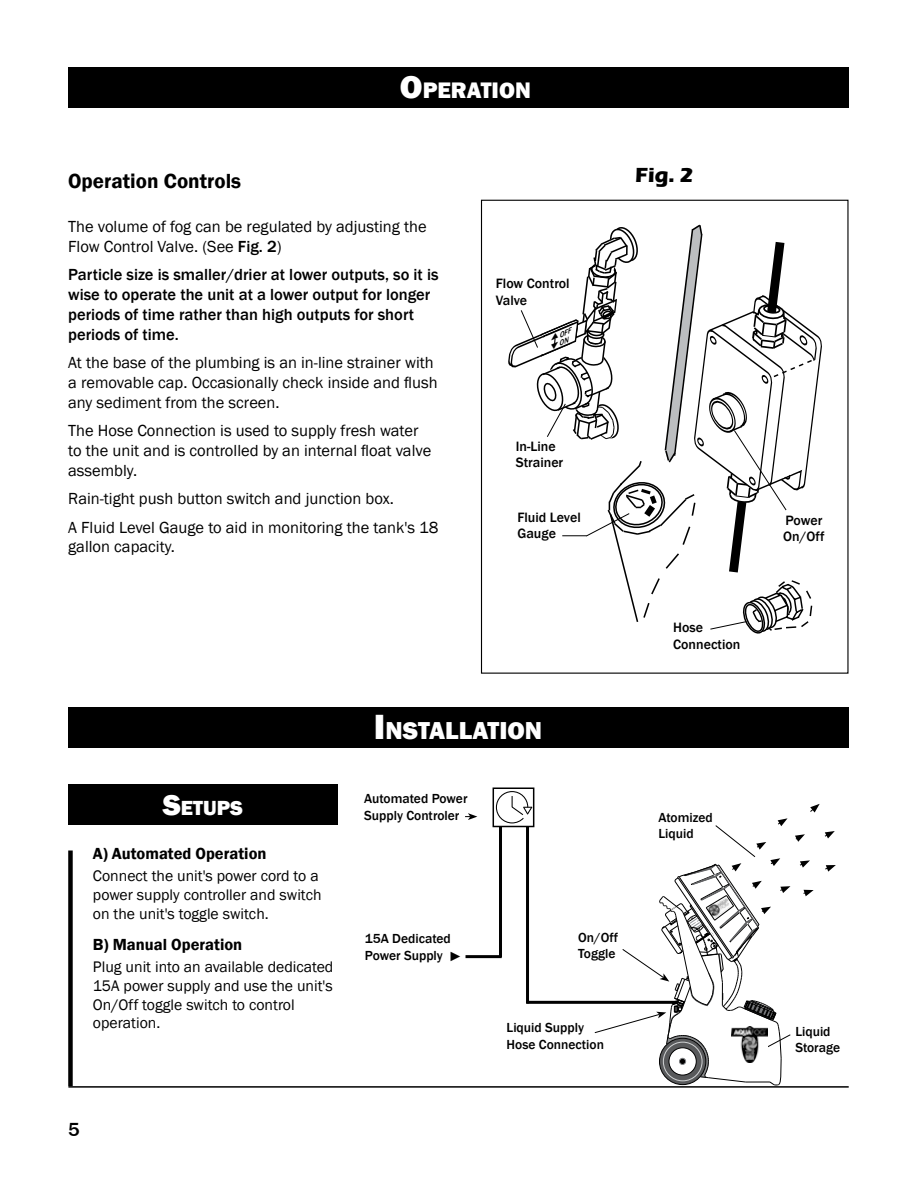
<style>
.page{position:relative;width:918px;height:1188px;background:#fff}
.page>*{position:absolute;margin:0;border:0;box-sizing:border-box;transform-origin:0 0}
.t1{font:800 25.2px "Franklin Gothic";color:#fff}
.t2{font:800 23.1px "Franklin Gothic";color:#fff}
.t3{font:600 21px "Franklin Gothic";color:#000}
.t4{font:800 21px "Franklin Gothic";color:#fff}
.t5{font:700 21px "Eras ITC";color:#000}
.t6{font:500 19.5px "Franklin Gothic";color:#000}
.t7{font:16.5px/19.8px "Franklin Gothic";color:#000}
.t8{font:500 16.5px/19.8px "Franklin Gothic";color:#000}
.t9{font:600 16.5px "Franklin Gothic";color:#000}
.t10{font:15.75px/18.9px "Franklin Gothic";color:#000}
.t11{font:500 13.95px/16.8px "Franklin Gothic";color:#000}
.t12{font:500 13.5px/16.2px "Franklin Gothic";color:#000}
.t13{font:italic 500 7.5px "Franklin Gothic";color:#000}
.s1{font-size:33px}
.s2{font-weight:500}
.s3{font-weight:400}
.s4{font-size:36px}
.s5{font-size:30px}
</style>
<div class="page">
<div style="left:68px;top:67px;width:781px;height:40px;background:#000"></div>
<div style="left:68px;top:707px;width:781px;height:41px;background:#000"></div>
<div style="left:68px;top:851px;width:5px;height:235px;background:#000"></div>
<div style="left:68px;top:784px;width:269px;height:41px;background:#000"></div>
<hr style="left:68px;top:1086px;width:781px;height:2px;background:#000">
<div style="left:493px;top:787px;width:41px;height:40px;border:2px solid #000"></div>
<hr style="left:526px;top:826px;width:3px;height:177px;background:#000">
<hr style="left:526px;top:1001px;width:154px;height:3px;background:#000">
<hr style="left:499px;top:826px;width:3px;height:131px;background:#000">
<hr style="left:466px;top:955px;width:36px;height:3px;background:#000">
<svg style="left:465px;top:813px;width:12px;height:7px"></svg>
<svg style="left:495px;top:791px;width:38px;height:33px"></svg>
<svg style="left:594px;top:804px;width:242px;height:282px"></svg>
<svg style="left:508px;top:224px;width:314px;height:410px"></svg>
<p class="t3" style="left:68px;top:168px;width:174px">Operation Controls</p>
<h2 class="t2" style="left:400px;top:75px;width:132px"><span class="s1">O</span>PERATION</h2>
<p class="t7" style="left:68px;top:217px;width:360px">The volume of fog can be regulated by adjusting the<br>Flow Control Valve. (See <span class="s2">Fig. 2</span>)</p>
<p class="t8" style="left:68px;top:265px;width:372px">Particle size is smaller/drier at lower outputs, so it is wise to operate the unit at a lower output for longer periods of time rather than high outputs for short periods of time.</p>
<p class="t7" style="left:68px;top:353px;width:371px">At the base of the plumbing is an in-line strainer with a removable cap. Occasionally check inside and flush any sediment from the screen.</p>
<p class="t7" style="left:68px;top:421px;width:365px">The Hose Connection is used to supply fresh water to the unit and is controlled by an internal float valve assembly.</p>
<p class="t7" style="left:68px;top:485px;width:372px;line-height:28.5px">Rain-tight push button switch and junction box.<br>A Fluid Level Gauge to aid in monitoring the tank's 18</p>
<p class="t7" style="left:68px;top:537px;width:108px">gallon capacity.</p>
<p class="t11" style="left:496px;top:276px;width:75px">Flow Control<br>Valve</p>
<p class="t13" style="left:547px;top:335px;width:25px;rotate:-23deg"><span class="s3">▲</span>OFF</p>
<p class="t11" style="left:516px;top:438px;width:49px">In-Line<br>Strainer</p>
<p class="t11" style="left:517px;top:509px;width:65px">Fluid Level<br>Gauge</p>
<h1 class="t1" style="left:374px;top:715px;width:170px"><span class="s4">I</span> NSTALLATION</h1>
<p class="t4" style="left:163px;top:795px;width:82px"><span class="s5">S</span>ETUPS</p>
<p class="t12" style="left:364px;top:791px;width:105px">Automated Power<br>Supply Controler</p>
<p class="t5" style="left:635px;top:163px;width:60px">Fig. 2</p>
<p class="t11" style="left:673px;top:619px;width:69px">Hose<br>Connection</p>
<p class="t11" style="left:783px;top:512px;width:43px">Power<br>On/Off</p>
<p class="t12" style="left:658px;top:810px;width:56px">Atomized<br>Liquid</p>
<p class="t9" style="left:93px;top:843px;width:175px">A) Automated Operation</p>
<p class="t10" style="left:93px;top:867px;width:230px">Connect the unit's power cord to a power supply controller and switch on the unit's toggle switch.</p>
<p class="t9" style="left:93px;top:934px;width:151px">B) Manual Operation</p>
<p class="t10" style="left:93px;top:957px;width:242px">Plug unit into an available dedicated<br>15A power supply and use the unit's<br>On/Off toggle switch to control operation.</p>
<p class="t6" style="left:68px;top:1117px;width:13px">5</p>
<p class="t12" style="left:365px;top:931px;width:99px">15A Dedicated<br>Power Supply ►</p>
<p class="t12" style="left:578px;top:930px;width:41px">On/Off<br>Toggle</p>
<p class="t12" style="left:507px;top:1020px;width:99px">Liquid Supply<br>Hose Connection</p>
<p class="t12" style="left:795px;top:1024px;width:46px">Liquid<br>Storage</p>
</div>
